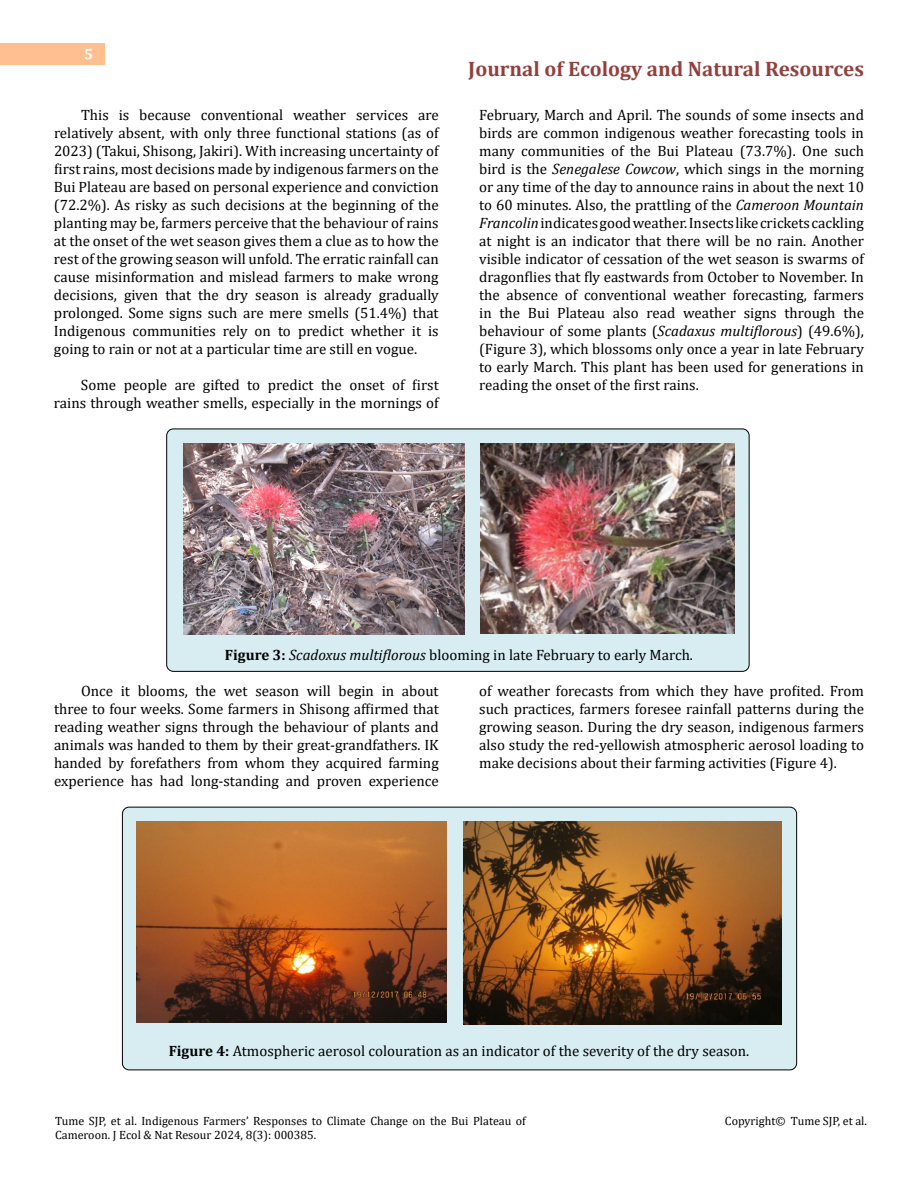
<style>
.page{position:relative;width:918px;height:1188px;background:#fff}
.page>*{position:absolute;margin:0;border:0;box-sizing:border-box;transform-origin:0 0}
.t1{font:700 21px "Cambria";color:#953f3c}
.t2{font:15px/18px "Cambria";color:#000;text-align:justify}
.t3{font:700 15px "Cambria";color:#fff}
.t4{font:12px/14.4px "Cambria";color:#000}
.s1{font-style:italic}
.s2{font-weight:700}
</style>
<div class="page">
<div style="left:0;top:43px;width:105px;height:21px;background:#ffbf91"></div>
<div style="left:122px;top:807px;width:675px;height:263px;background:#d8edf2;border-radius:7px"></div>
<div style="left:122px;top:807px;width:675px;height:263px;border:1px solid #000;border-radius:7px"></div>
<div style="left:167px;top:429px;width:582px;height:242px;background:#d8edf2;border-radius:7px"></div>
<div style="left:166px;top:429px;width:584px;height:243px;border:1px solid #000;border-radius:7px"></div>
<img style="left:183px;top:444px;width:281px;height:190px">
<img style="left:481px;top:444px;width:254px;height:189px">
<img style="left:137px;top:822px;width:310px;height:201px">
<img style="left:463px;top:822px;width:318px;height:203px">
<p class="t3" style="left:84px;top:44px;width:10px">5</p>
<p class="t2" style="left:54px;top:105px;width:386px;text-indent:27px">This is because conventional weather services are relatively absent, with only three functional stations (as of 2023) (Takui, Shisong, Jakiri). With increasing uncertainty of first rains, most decisions made by indigenous farmers on the Bui Plateau are based on personal experience and conviction (72.2%). As risky as such decisions at the beginning of the planting may be, farmers perceive that the behaviour of rains at the onset of the wet season gives them a clue as to how the rest of the growing season will unfold. The erratic rainfall can cause misinformation and mislead farmers to make wrong decisions, given that the dry season is already gradually prolonged. Some signs such are mere smells (51.4%) that Indigenous communities rely on to predict whether it is going to rain or not at a particular time are still en vogue.</p>
<p class="t2" style="left:54px;top:375px;width:386px;text-align:right">Some people are gifted to predict the onset of first rains through weather smells, especially in the mornings of</p>
<h1 class="t1" style="left:468px;top:54px;width:397px">Journal of Ecology and Natural Resources</h1>
<p class="t2" style="left:479px;top:105px;width:386px">February, March and April. The sounds of some insects and birds are common indigenous weather forecasting tools in many communities of the Bui Plateau (73.7%). One such bird is the <span class="s1">Senegalese Cowcow</span>, which sings in the morning or any time of the day to announce rains in about the next 10 to 60 minutes. Also, the prattling of the <span class="s1">Cameroon Mountain Francolin</span> indicates good weather. Insects like crickets cackling at night is an indicator that there will be no rain. Another visible indicator of cessation of the wet season is swarms of dragonflies that fly eastwards from October to November. In the absence of conventional weather forecasting, farmers in the Bui Plateau also read weather signs through the behaviour of some plants (<span class="s1">Scadaxus multiflorous</span>) (49.6%), (Figure 3), which blossoms only once a year in late February to early March. This plant has been used for generations in reading the onset of the first rains.</p>
<p class="t2" style="left:225px;top:645px;width:470px"><span class="s2">Figure 3:</span> <span class="s1">Scadoxus multiflorous</span> blooming in late February to early March.</p>
<p class="t2" style="left:54px;top:681px;width:386px;text-indent:27px">Once it blooms, the wet season will begin in about three to four weeks. Some farmers in Shisong affirmed that reading weather signs through the behaviour of plants and animals was handed to them by their great-grandfathers. IK handed by forefathers from whom they acquired farming experience has had long-standing and proven experience</p>
<p class="t2" style="left:479px;top:681px;width:386px">of weather forecasts from which they have profited. From such practices, farmers foresee rainfall patterns during the growing season. During the dry season, indigenous farmers also study the red-yellowish atmospheric aerosol loading to make decisions about their farming activities (Figure 4).</p>
<p class="t2" style="left:169px;top:1041px;width:582px"><span class="s2">Figure 4:</span> Atmospheric aerosol colouration as an indicator of the severity of the dry season.</p>
<p class="t4" style="left:55px;top:1114px;width:472px">Tume SJP, et al. Indigenous Farmers’ Responses to Climate Change on the Bui Plateau of<br>Cameroon. J Ecol &amp; Nat Resour 2024, 8(3): 000385.</p>
<p class="t4" style="left:725px;top:1114px;width:144px">Copyright© Tume SJP, et al.</p>
</div>
